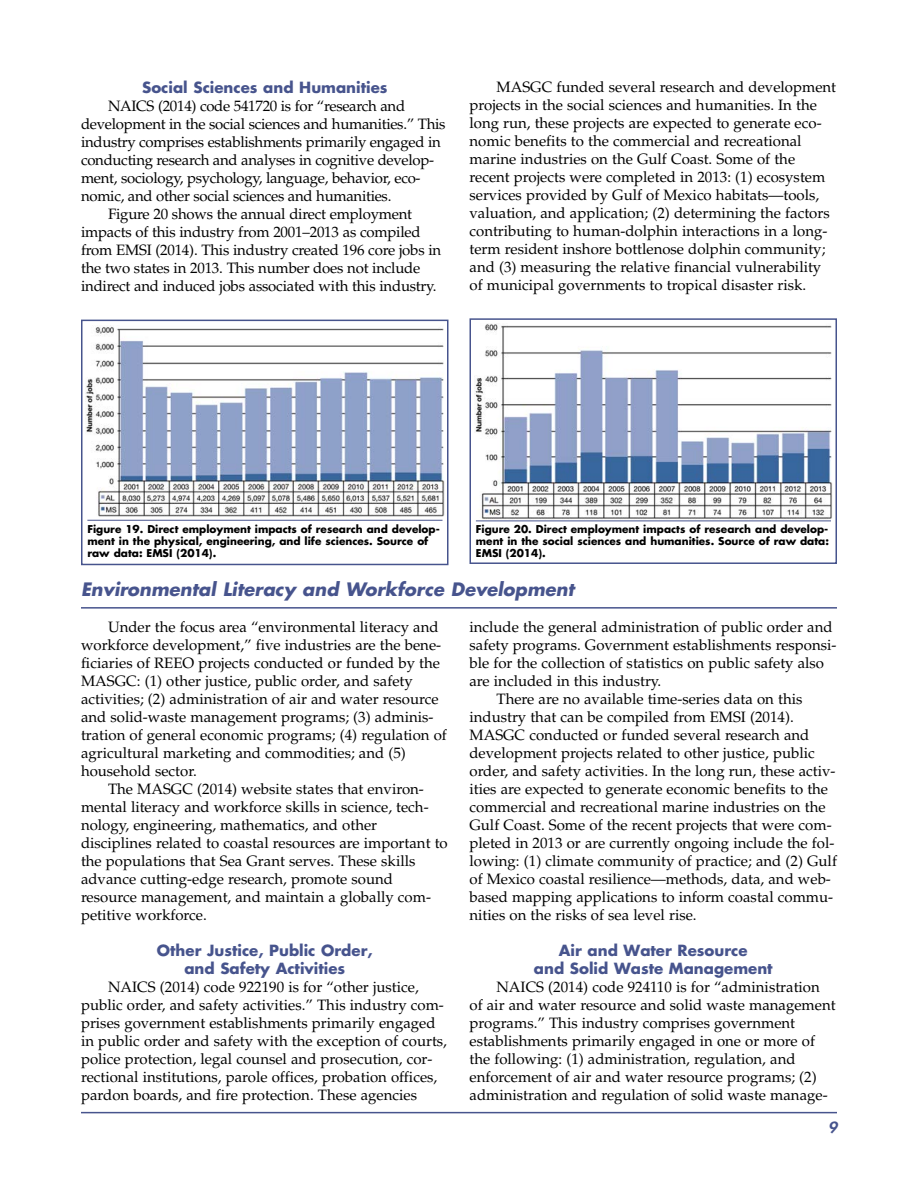
<style>
.page{position:relative;width:918px;height:1188px;background:#fff}
.page>*{position:absolute;margin:0;border:0;box-sizing:border-box;transform-origin:0 0}
.t1{font:italic 700 18px "Futura Std";color:#47548d}
.t2{font:15px/18px "Palatino LT Std";color:#000}
.t3{font:15px "Palatino LT Std";letter-spacing:-.02em;color:#000}
.t4{font:700 15px/18px "Futura Std";color:#47548d;text-align:center}
.t5{font:italic 800 15px "Futura Std";color:#47548d;scale:1.05 1}
.t6{font:700 10.5px/12px "Futura Std";color:#000}
</style>
<div class="page">
<hr style="left:81px;top:1112px;width:756px;height:1px;background:#47548d">
<img style="left:86px;top:325px;width:358px;height:191px">
<div style="left:81px;top:320px;width:367px;height:245px;border:2px solid #47548d"></div>
<hr style="left:87px;top:520px;width:356px;height:1px;background:#47548d">
<img style="left:475px;top:324px;width:357px;height:195px">
<div style="left:470px;top:318px;width:367px;height:246px;border:2px solid #47548d"></div>
<hr style="left:476px;top:521px;width:355px;height:1px;background:#47548d">
<hr style="left:81px;top:607px;width:756px;height:2px;background:#47548d">
<p class="t4" style="left:142px;top:80px;width:247px">Social Sciences and Humanities</p>
<p class="t3" style="left:108px;top:100px;width:299px">NAICS (2014) code 541720 is for “research and</p>
<p class="t3" style="left:81px;top:118px;width:366px">development in the social sciences and humanities.” This</p>
<p class="t3" style="left:81px;top:136px;width:361px">industry comprises establishments primarily engaged in</p>
<p class="t3" style="left:81px;top:154px;width:355px">conducting research and analyses in cognitive develop-</p>
<p class="t3" style="left:81px;top:172px;width:341px">ment, sociology, psychology, language, behavior, eco-</p>
<p class="t3" style="left:81px;top:190px;width:312px">nomic, and other social sciences and humanities.</p>
<p class="t2" style="left:108px;top:207px;width:306px">Figure 20 shows the annual direct employment</p>
<p class="t2" style="left:81px;top:225px;width:341px">impacts of this industry from 2001–2013 as compiled</p>
<p class="t2" style="left:81px;top:243px;width:362px">from EMSI (2014). This industry created 196 core jobs in</p>
<p class="t2" style="left:81px;top:261px;width:341px">the two states in 2013. This number does not include</p>
<p class="t2" style="left:81px;top:279px;width:357px">indirect and induced jobs associated with this industry.</p>
<p class="t2" style="left:470px;top:80px;width:368px;text-indent:27px">MASGC funded several research and development projects in the social sciences and humanities. In the long run, these projects are expected to generate eco&shy;nomic benefits to the commercial and recreational marine industries on the Gulf Coast. Some of the recent projects were completed in 2013: (1) ecosystem services provided by Gulf of Mexico habitats—tools, valuation, and application; (2) determining the factors contributing to human-dolphin interactions in a long&shy;term resident inshore bottlenose dolphin community; and (3) measuring the relative financial vulnerability of municipal governments to tropical disaster risk.</p>
<p class="t6" style="left:87px;top:524px;width:354px">Figure 19. Direct employment impacts of research and develop&shy;ment in the physical, engineering, and life sciences. Source of raw data: EMSI (2014).</p>
<p class="t6" style="left:476px;top:524px;width:355px;text-align:justify">Figure 20. Direct employment impacts of research and develop&shy;ment in the social sciences and humanities. Source of raw data:<br>EMSI (2014).</p>
<p class="t1" style="left:81px;top:581px;width:495px">Environmental Literacy and Workforce Development</p>
<p class="t2" style="left:108px;top:620px;width:332px">Under the focus area “environmental literacy and</p>
<p class="t2" style="left:81px;top:638px;width:362px">workforce development,” five industries are the bene-</p>
<p class="t2" style="left:81px;top:656px;width:361px">ficiaries of REEO projects conducted or funded by the</p>
<p class="t2" style="left:81px;top:674px;width:333px">MASGC: (1) other justice, public order, and safety</p>
<p class="t2" style="left:81px;top:692px;width:359px">activities; (2) administration of air and water resource</p>
<p class="t2" style="left:81px;top:710px;width:354px">and solid-waste management programs; (3) adminis-</p>
<p class="t2" style="left:81px;top:728px;width:367px">tration of general economic programs; (4) regulation of</p>
<p class="t2" style="left:81px;top:746px;width:326px">agricultural marketing and commodities; and (5)</p>
<p class="t2" style="left:81px;top:764px;width:117px">household sector.</p>
<p class="t2" style="left:108px;top:782px;width:317px">The MASGC (2014) website states that environ-</p>
<p class="t2" style="left:81px;top:800px;width:349px">mental literacy and workforce skills in science, tech-</p>
<p class="t2" style="left:81px;top:818px;width:298px">nology, engineering, mathematics, and other</p>
<p class="t2" style="left:81px;top:836px;width:368px">disciplines related to coastal resources are important to</p>
<p class="t2" style="left:81px;top:854px;width:336px">the populations that Sea Grant serves. These skills</p>
<p class="t2" style="left:81px;top:872px;width:314px">advance cutting-edge research, promote sound</p>
<p class="t2" style="left:81px;top:890px;width:352px">resource management, and maintain a globally com-</p>
<p class="t2" style="left:81px;top:908px;width:127px">petitive workforce.</p>
<p class="t4" style="left:157px;top:943px;width:217px">Other Justice, Public Order, and Safety Activities</p>
<p class="t2" style="left:81px;top:980px;width:368px;text-indent:27px">NAICS (2014) code 922190 is for “other justice, public order, and safety activities.” This industry com&shy;prises government establishments primarily engaged in public order and safety with the exception of courts, police protection, legal counsel and prosecution, cor&shy;rectional institutions, parole offices, probation offices, pardon boards, and fire protection. These agencies</p>
<p class="t2" style="left:469px;top:620px;width:365px">include the general administration of public order and</p>
<p class="t2" style="left:469px;top:638px;width:369px">safety programs. Government establishments responsi-</p>
<p class="t2" style="left:469px;top:656px;width:356px">ble for the collection of statistics on public safety also</p>
<p class="t2" style="left:469px;top:674px;width:193px">are included in this industry.</p>
<p class="t2" style="left:496px;top:692px;width:308px">There are no available time-series data on this</p>
<p class="t2" style="left:469px;top:710px;width:326px">industry that can be compiled from EMSI (2014).</p>
<p class="t2" style="left:469px;top:728px;width:341px">MASGC conducted or funded several research and</p>
<p class="t2" style="left:469px;top:746px;width:347px">development projects related to other justice, public</p>
<p class="t2" style="left:469px;top:764px;width:368px">order, and safety activities. In the long run, these activ-</p>
<p class="t2" style="left:469px;top:782px;width:360px">ities are expected to generate economic benefits to the</p>
<p class="t2" style="left:469px;top:800px;width:358px">commercial and recreational marine industries on the</p>
<p class="t2" style="left:469px;top:818px;width:364px">Gulf Coast. Some of the recent projects that were com-</p>
<p class="t2" style="left:469px;top:836px;width:367px">pleted in 2013 or are currently ongoing include the fol-</p>
<p class="t2" style="left:469px;top:854px;width:369px">lowing: (1) climate community of practice; and (2) Gulf</p>
<p class="t2" style="left:469px;top:872px;width:363px">of Mexico coastal resilience—methods, data, and web-</p>
<p class="t2" style="left:469px;top:890px;width:365px">based mapping applications to inform coastal commu-</p>
<p class="t2" style="left:469px;top:908px;width:229px">nities on the risks of sea level rise.</p>
<p class="t4" style="left:534px;top:943px;width:240px">Air and Water Resource<br>and Solid Waste Management</p>
<p class="t2" style="left:470px;top:980px;width:368px;text-indent:27px">NAICS (2014) code 924110 is for “administration of air and water resource and solid waste management programs.” This industry comprises government establishments primarily engaged in one or more of the following: (1) administration, regulation, and enforcement of air and water resource programs; (2) administration and regulation of solid waste manage-</p>
<p class="t5" style="left:828px;top:1120px;width:10px">9</p>
</div>
